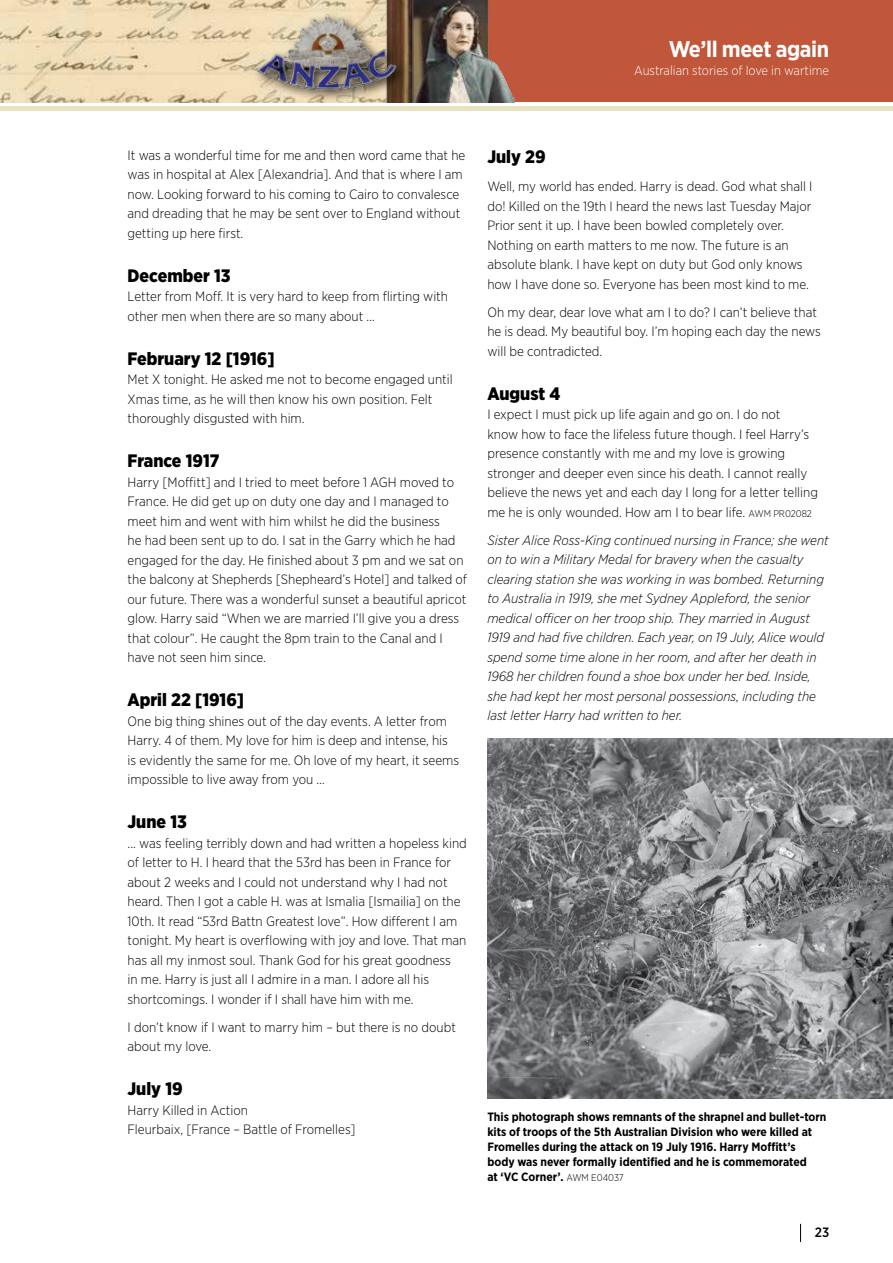
<style>
.page{position:relative;width:893px;height:1263px;background:#fff}
.page>*{position:absolute;margin:0;border:0;box-sizing:border-box;transform-origin:0 0}
.t1{font:700 22.65px "Gotham Narrow";letter-spacing:-.02em;color:#fff}
.t2{font:900 18px "Gotham Narrow";color:#000}
.t3{font:300 13.5px/19.5px "Gotham Narrow";color:#000}
.t4{font:italic 300 13.5px/19.5px "Gotham Narrow";color:#000}
.t5{font:500 13.5px "Gotham Narrow";color:#000}
.t6{font:300 13.05px "Gotham Narrow";color:#fff}
.t7{font:700 12px/15px "Gotham Narrow";color:#000}
.s1{font-size:9.75px}
.s2{font-weight:300;font-size:9.75px}
</style>
<div class="page">
<img style="left:0;top:0;width:381px;height:102px">
<div style="left:0;top:106px;width:893px;height:5px;background:#e9e2c0"></div>
<div style="left:487px;top:0;width:406px;height:102px;background:#c0563a"></div>
<img style="left:416px;top:0;width:99px;height:102px">
<img style="left:381px;top:0;width:35px;height:102px">
<div style="left:252px;top:11px;width:157px;height:92px;background:#000;opacity:.75"></div>
<img style="left:249px;top:9px;width:152px;height:88px">
<svg style="left:800px;top:1224px;width:1px;height:18px"></svg>
<img style="left:487px;top:738px;width:406px;height:360px">
<h1 class="t1" style="left:669px;top:35px;width:162px">We’ll meet again</h1>
<p class="t6" style="left:634px;top:62px;width:197px">Australian stories of love in wartime</p>
<p class="t3" style="left:128px;top:145px;width:339px">It was a wonderful time for me and then word came that he was in hospital at Alex [Alexandria]. And that is where I am now. Looking forward to his coming to Cairo to convalesce and dreading that he may be sent over to England without getting up here first.</p>
<h2 class="t2" style="left:128px;top:264px;width:105px">December 13</h2>
<p class="t3" style="left:128px;top:287px;width:322px">Letter from Moff. It is very hard to keep from flirting with other men when there are so many about …</p>
<h2 class="t2" style="left:128px;top:347px;width:149px">February 12 [1916]</h2>
<p class="t3" style="left:128px;top:370px;width:327px">Met X tonight. He asked me not to become engaged until<br>Xmas time, as he will then know his own position. Felt thoroughly disgusted with him.</p>
<h2 class="t2" style="left:128px;top:450px;width:93px">France 1917</h2>
<p class="t3" style="left:128px;top:472px;width:341px">Harry [Moffitt] and I tried to meet before 1 AGH moved to France. He did get up on duty one day and I managed to meet him and went with him whilst he did the business<br>he had been sent up to do. I sat in the Garry which he had engaged for the day. He finished about 3 pm and we sat on the balcony at Shepherds [Shepheard’s Hotel] and talked of our future. There was a wonderful sunset a beautiful apricot glow. Harry said “When we are married I’ll give you a dress that colour”. He caught the 8pm train to the Canal and I have not seen him since.</p>
<h2 class="t2" style="left:128px;top:689px;width:118px">April 22 [1916]</h2>
<p class="t3" style="left:128px;top:711px;width:333px">One big thing shines out of the day events. A letter from Harry. 4 of them. My love for him is deep and intense, his is evidently the same for me. Oh love of my heart, it seems impossible to live away from you …</p>
<h2 class="t2" style="left:128px;top:811px;width:61px">June 13</h2>
<p class="t3" style="left:128px;top:833px;width:341px">... was feeling terribly down and had written a hopeless kind of letter to H. I heard that the 53rd has been in France for about 2 weeks and I could not understand why I had not heard. Then I got a cable H. was at Ismalia [Ismailia] on the 10th. It read “53rd Battn Greatest love”. How different I am tonight. My heart is overflowing with joy and love. That man has all my inmost soul. Thank God for his great goodness<br>in me. Harry is just all I admire in a man. I adore all his shortcomings. I wonder if I shall have him with me.</p>
<p class="t3" style="left:128px;top:1017px;width:330px">I don’t know if I want to marry him – but there is no doubt about my love.</p>
<h2 class="t2" style="left:128px;top:1078px;width:57px">July 19</h2>
<p class="t3" style="left:128px;top:1100px;width:230px">Harry Killed in Action<br>Fleurbaix, [France – Battle of Fromelles]</p>
<h2 class="t2" style="left:487px;top:146px;width:60px">July 29</h2>
<p class="t3" style="left:487px;top:177px;width:327px">Well, my world has ended. Harry is dead. God what shall I do! Killed on the 19th I heard the news last Tuesday Major Prior sent it up. I have been bowled completely over.<br>Nothing on earth matters to me now. The future is an absolute blank. I have kept on duty but God only knows how I have done so. Everyone has been most kind to me.</p>
<p class="t3" style="left:487px;top:302px;width:335px">Oh my dear, dear love what am I to do? I can’t believe that he is dead. My beautiful boy. I’m hoping each day the news will be contradicted.</p>
<h2 class="t2" style="left:487px;top:382px;width:74px">August 4</h2>
<p class="t3" style="left:487px;top:405px;width:332px">I expect I must pick up life again and go on. I do not<br>know how to face the lifeless future though. I feel Harry’s presence constantly with me and my love is growing stronger and deeper even since his death. I cannot really believe the news yet and each day I long for a letter telling me he is only wounded. How am I to bear life. <span class="s1">AWM PR02082</span></p>
<p class="t4" style="left:487px;top:530px;width:343px">Sister Alice Ross-King continued nursing in France; she went on to win a Military Medal for bravery when the casualty clearing station she was working in was bombed. Returning to Australia in 1919, she met Sydney Appleford, the senior medical officer on her troop ship. They married in August 1919 and had five children. Each year, on 19 July, Alice would spend some time alone in her room, and after her death in 1968 her children found a shoe box under her bed. Inside, she had kept her most personal possessions, including the last letter Harry had written to her.</p>
<p class="t7" style="left:487px;top:1109px;width:341px">This photograph shows remnants of the shrapnel and bullet-torn kits of troops of the 5th Australian Division who were killed at Fromelles during the attack on 19 July 1916. Harry Moffitt’s<br>body was never formally identified and he is commemorated<br>at ‘VC Corner’. <span class="s2">AWM E04037</span></p>
<p class="t5" style="left:815px;top:1223px;width:16px">23</p>
</div>
